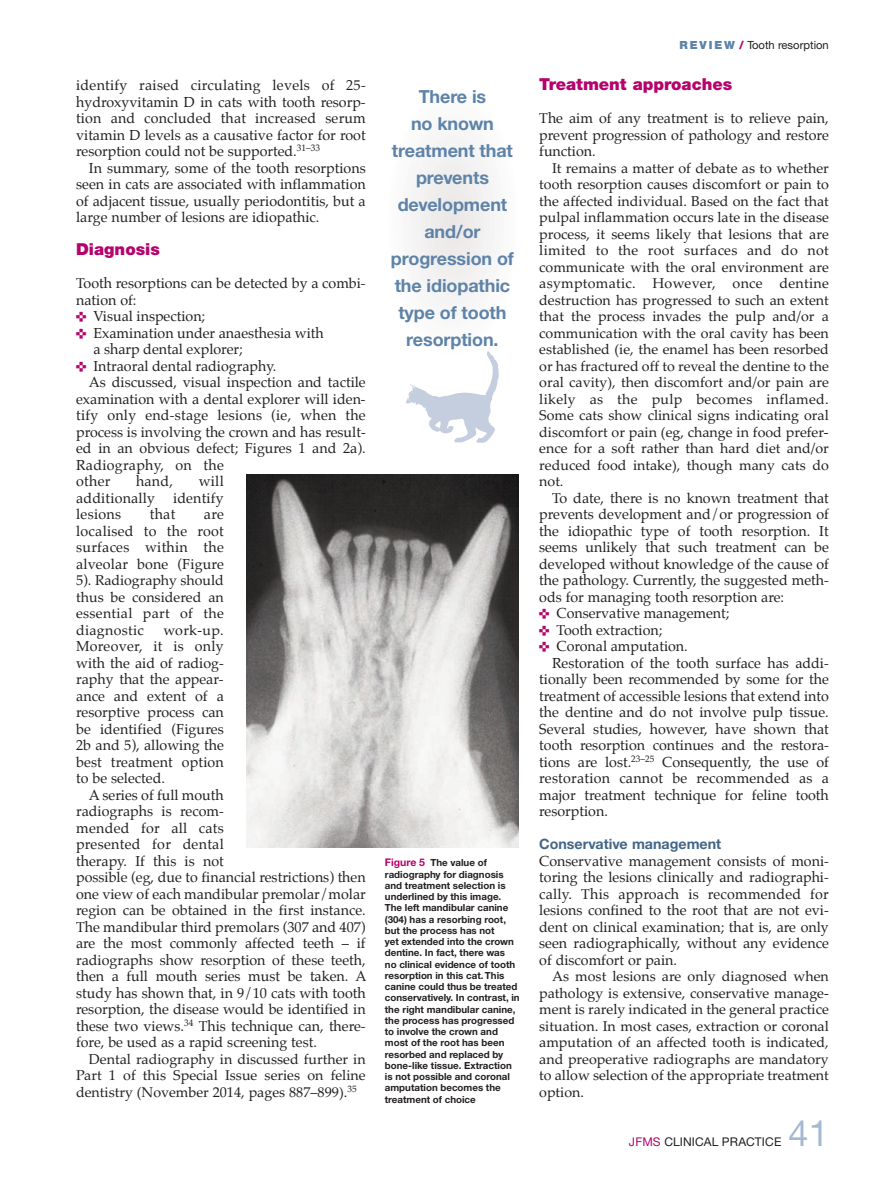
<style>
.page{position:relative;width:894px;height:1190px;background:#fff}
.page>*{position:absolute;margin:0;border:0;box-sizing:border-box;transform-origin:0 0}
.t1{font:36px "Helvetica Neue CE";color:#a6b8d3}
.t2{font:700 18px/27px "Helvetica Neue CE";letter-spacing:-.005em;color:#5e83a8;text-align:center}
.t3{font:900 16.5px "Helvetica Neue CE";color:#b6036c}
.t4{font:14.25px/16.5px "Palatino";color:#231f20;text-align:justify}
.t5{font:14.25px/16.5px "Palatino Linotype";color:#231f20;text-align:justify}
.t6{font:14.25px "Palatino";letter-spacing:.02em;color:#231f20}
.t7{font:700 14.25px "Helvetica Neue CE";color:#426688}
.t8{font:12px "Helvetica Neue CE";letter-spacing:.01em;color:#231f20}
.t9{font:11.25px "Helvetica Neue CE";color:#231f20}
.t10{font:700 9.75px/11.2px "Helvetica Neue CE";color:#231f20}
.s1{font-family:"Palatino"}
.s2{font-size:10.5px;color:#b6036c}
.s3{font-weight:900;color:#5e83a8}
.s4{font-weight:900;color:#b6036c}
.s5{color:#b6036c}
</style>
<div class="page">
<img style="left:246px;top:474px;width:273px;height:374px">
<div style="left:386px;top:83px;width:133px;height:275px;background:#f8f7f7;border-radius:50%"></div>
<img style="left:406px;top:351px;width:93px;height:92px">
<p class="t4" style="left:76px;top:78px;width:291px">identify raised circulating levels of 25- hydroxy vitamin d in cats with tooth resorp&shy;tion and concluded that increased serum vitamin d levels as a causative factor for root resorption could not be supported.<sup>31–33</sup></p>
<p class="t4" style="left:76px;top:160px;width:291px;text-indent:13px">in summary, some of the tooth resorptions seen in cats are associated with inflammation of adjacent tissue, usually periodontitis, but a large number of lesions are idiopathic.</p>
<p class="t3" style="left:76px;top:243px;width:85px">Diagnosis</p>
<p class="t4" style="left:76px;top:276px;width:291px">Tooth resorptions can be detected by a combi-</p>
<p class="t4" style="left:76px;top:292px;width:62px">nation of:</p>
<p class="t4" style="left:93px;top:309px;width:113px">Visual inspection;</p>
<p class="t4" style="left:93px;top:325px;width:232px">Examination under anaesthesia with</p>
<p class="t4" style="left:93px;top:342px;width:151px">a sharp dental explorer;</p>
<p class="t4" style="left:93px;top:358px;width:184px">intraoral dental radiography.</p>
<p class="t4" style="left:89px;top:375px;width:278px">As discussed, visual inspection and tactile</p>
<p class="t4" style="left:76px;top:391px;width:291px">examination with a dental explorer will iden-</p>
<p class="t4" style="left:76px;top:408px;width:291px">tify only end-stage lesions (ie, when the</p>
<p class="t4" style="left:76px;top:424px;width:291px">process is involving the crown and has result-</p>
<p class="t4" style="left:76px;top:441px;width:291px">ed in an obvious defect; Figures 1 and 2a).</p>
<p class="t6" style="left:76px;top:458px;width:149px">Radiography, on the</p>
<p class="t4" style="left:76px;top:474px;width:36px">other</p>
<p class="t4" style="left:136px;top:474px;width:39px">hand,</p>
<p class="t4" style="left:199px;top:474px;width:27px">will</p>
<p class="t4" style="left:76px;top:490px;width:80px">additionally</p>
<p class="t4" style="left:173px;top:490px;width:52px">identify</p>
<p class="t4" style="left:76px;top:507px;width:46px">lesions</p>
<p class="t4" style="left:150px;top:507px;width:27px">that</p>
<p class="t4" style="left:76px;top:507px;width:149px;text-indent:128px">are localised to the root surfaces within the alveolar bone (Fig ure</p>
<p class="t5" style="left:76px;top:572px;width:149px"><span class="s1">5).</span> Radi ography should thus be considered an essential part of the diagnostic</p>
<p class="t5" style="left:163px;top:621px;width:62px">work-up.</p>
<p class="t4" style="left:76px;top:639px;width:149px">Moreover, it is only with the aid of radiog&shy;raphy that the appear&shy;ance and extent of a resorptive process can be identified (Figures 2b and 5), allowing the best treatment option to be selected.</p>
<p class="t4" style="left:76px;top:787px;width:292px;text-align:left;text-indent:13px">A series of full mouth<br>radiographs is recom-<br>mended for all cats<br>presented for dental<br>therapy. if this is not<br>possible (eg, due to financial restrictions) then one view of each mandibular premolar/molar region can be obtained in the first instance.<br>The mandibular third premolars (307 and 407) are the most commonly affected teeth – if radio graphs show resorption of these teeth, then a full mouth series must be taken. A study has shown that, in 9/10 cats with tooth resorption, the disease would be identified in these two views.<sup>34</sup> This technique can, there&shy;fore, be used as a rapid screening test.</p>
<p class="t5" style="left:76px;top:1050px;width:291px;text-indent:13px">Dental radiography in discussed further in Part 1 of this Special Issue series on feline dentistry (November 2014, pages 887–899).<sup>35</sup></p>
<p class="t2" style="left:391px;top:84px;width:124px">There is<br>no known treatment that prevents development and/or progression of the idiopathic type of tooth resorption.</p>
<p class="t10" style="left:385px;top:858px;width:136px"><span class="s2">Figure 5</span> The value of radiography for diagnosis and treatment selection is underlined by this image.<br>The left mandibular canine (304) has a resorbing root, but the process has not<br>yet extended into the crown dentine. In fact, there was<br>no clinical evidence of tooth resorption in this cat. This canine could thus be treated conservatively. In contrast, in the right mandibular canine, the process has progressed to involve the crown and most of the root has been resorbed and replaced by bone-like tissue. Extraction is not possible and coronal amputation becomes the treatment of choice</p>
<p class="t9" style="left:679px;top:41px;width:151px"><span class="s3">R E V I E W</span> <span class="s4">/</span> Tooth resorption</p>
<p class="t3" style="left:539px;top:78px;width:195px">Treatment approaches</p>
<p class="t4" style="left:539px;top:111px;width:291px">The aim of any treatment is to relieve pain, prevent progression of pathology and restore function.</p>
<p class="t5" style="left:539px;top:159px;width:291px;text-indent:13px">It remains a matter of debate as to whether tooth resorption causes discomfort or pain to the affected individual. Based on the fact that pulpal inflammation occurs late in the disease process, it seems likely that lesions that are limited to the root surfaces and do not communicate with the oral environment are asymptomatic. However, once dentine destruction has progressed to such an extent that the process invades the pulp and/or a communication with the oral cavity has been established (ie, the enamel has been resorbed or has fractured off to reveal the dentine to the oral cavity), then discomfort and/or pain are likely as the pulp becomes inflamed.<br>Some cats show clinical signs indicating oral discomfort or pain (eg, change in food prefer&shy;ence for a soft rather than hard diet and/or reduced food intake), though many cats do not.</p>
<p class="t4" style="left:552px;top:490px;width:278px">To date, there is no known treatment that</p>
<p class="t4" style="left:539px;top:507px;width:291px">prevents development and/or progression of</p>
<p class="t4" style="left:539px;top:523px;width:291px">the idiopathic type of tooth resorption. it</p>
<p class="t4" style="left:539px;top:540px;width:291px">seems unlikely that such treatment can be</p>
<p class="t4" style="left:539px;top:556px;width:291px">developed without knowledge of the cause of</p>
<p class="t4" style="left:539px;top:573px;width:291px">the pathology. Currently, the suggested meth-</p>
<p class="t4" style="left:539px;top:589px;width:246px">ods for managing tooth resorption are:</p>
<p class="t4" style="left:556px;top:606px;width:174px">Conservative management;</p>
<p class="t4" style="left:556px;top:622px;width:107px">Tooth extraction;</p>
<p class="t4" style="left:556px;top:639px;width:133px">Coronal amputation.</p>
<p class="t4" style="left:552px;top:655px;width:278px">Restoration of the tooth surface has addi-</p>
<p class="t4" style="left:539px;top:672px;width:291px">tionally been recommended by some for the</p>
<p class="t4" style="left:539px;top:688px;width:291px">treatment of accessible lesions that extend into</p>
<p class="t4" style="left:539px;top:705px;width:291px">the dentine and do not involve pulp tissue.</p>
<p class="t4" style="left:539px;top:721px;width:291px">Several studies, however, have shown that</p>
<p class="t4" style="left:539px;top:738px;width:291px">tooth resorption continues and the restora-</p>
<p class="t4" style="left:539px;top:754px;width:291px">tions are lost.<sup>23–25</sup> Consequently, the use of</p>
<p class="t6" style="left:539px;top:771px;width:291px">restoration cannot be recommended as a</p>
<p class="t4" style="left:539px;top:787px;width:291px">major treatment technique for feline tooth</p>
<p class="t4" style="left:539px;top:804px;width:70px">resorption.</p>
<p class="t7" style="left:539px;top:839px;width:183px">Conservative management</p>
<p class="t4" style="left:539px;top:853px;width:291px">Conservative management consists of moni&shy;toring the lesions clinically and radiographi&shy;cally. This approach is recommended for lesions confined to the root that are not evi&shy;dent on clinical examination; that is, are only seen radio graphically, without any evidence of discomfort or pain.</p>
<p class="t5" style="left:539px;top:968px;width:291px;text-indent:13px">As most lesions are only diagnosed when pathology is extensive, conservative manage&shy;ment is rarely indicated in the general practice situation. In most cases, extraction or coronal amputation of an affected tooth is indicated, and preoperative radiographs are mandatory to allow selection of the appropriate treatment option.</p>
<p class="t8" style="left:629px;top:1137px;width:154px"><span class="s5">JFMS</span> CLINICAL PRACTICE</p>
<h1 class="t1" style="left:788px;top:1120px;width:42px">41</h1>
</div>
